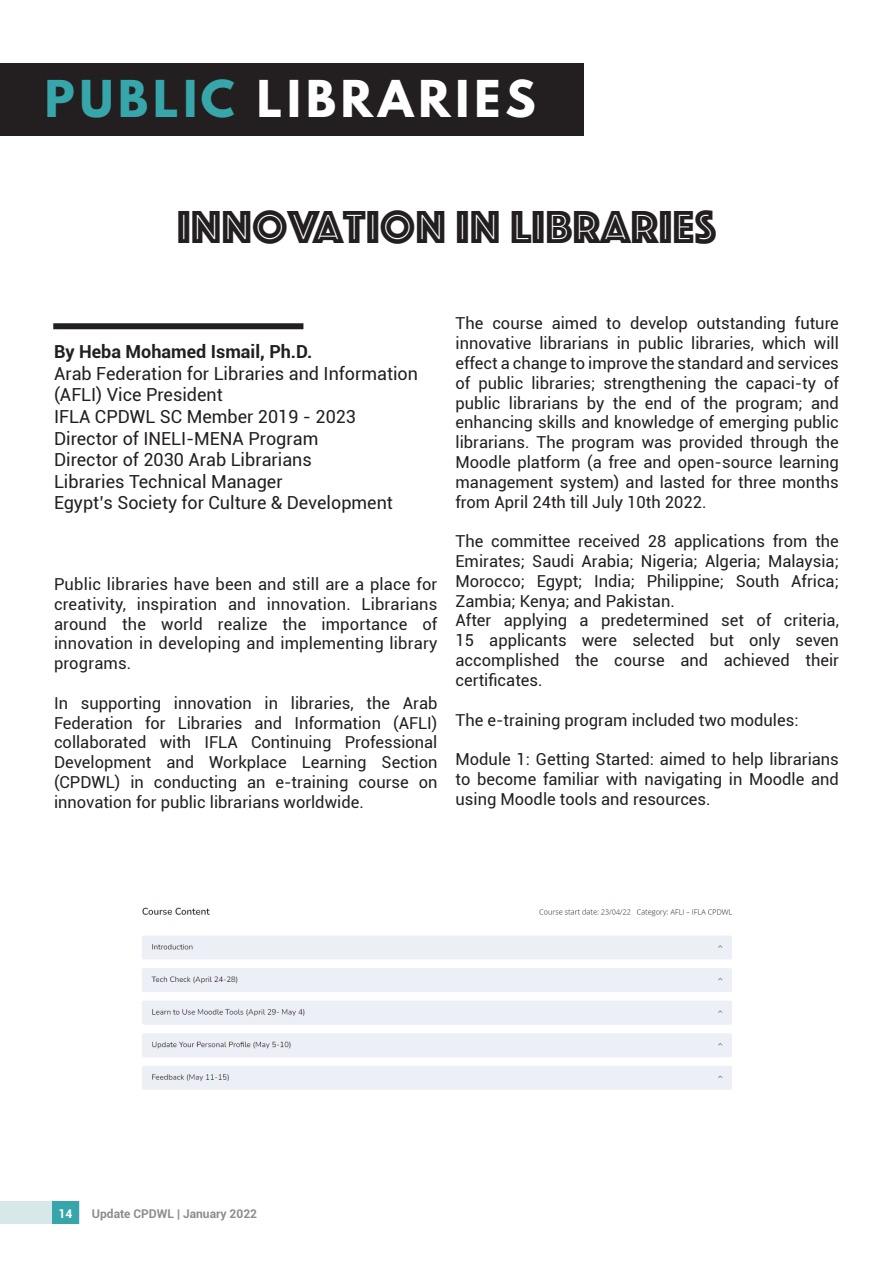
<style>
.page{position:relative;width:893px;height:1263px;background:#fff}
.page>*{position:absolute;margin:0;border:0;box-sizing:border-box;transform-origin:0 0}
.Título{font:48px "Phosphate Inline";color:#231f20}
.Título-2{font:700 45px "League Spartan";letter-spacing:.11em;color:#fff}
.Título-3{font:18px/21.6px "Roboto";color:#231f20}
.Título-4{font:700 18px "Roboto";color:#231f20}
.Text{font:16.5px/19.8px "Roboto";color:#231f20;text-align:justify}
.t1{font:700 12px "Roboto";color:#8b8d90}
.t2{font:700 12px "Roboto";color:#fff}
.s1{color:#37a6ab}
</style>
<div class="page">
<div style="left:0;top:1201px;width:79px;height:23px;background:#d7e8ea"></div>
<div style="left:52px;top:1201px;width:26px;height:23px;background:#37a6ab"></div>
<div style="left:0;top:64px;width:583px;height:72px;background:#231f20"></div>
<div style="left:53px;top:323px;width:250px;height:6px;background:#231f20"></div>
<img style="left:142px;top:907px;width:591px;height:183px">
<p class="Título-2" style="left:45px;top:63px;width:492px"><span class="s1">PUBLIC</span> LIBRARIES</p>
<p class="Título" style="left:177px;top:193px;width:541px">INNOVATION IN LIBRARIES</p>
<p class="Título-4" style="left:54px;top:339px;width:260px">By Heba Mohamed Ismail, Ph.D.</p>
<p class="Título-3" style="left:54px;top:362px;width:366px">Arab Federation for Libraries and Information (AFLI) Vice President</p>
<p class="Título-3" style="left:54px;top:405px;width:304px">IFLA CPDWL SC Member 2019 - 2023</p>
<p class="Título-3" style="left:54px;top:427px;width:266px">Director of INELI-MENA Program</p>
<p class="Título-3" style="left:54px;top:448px;width:259px">Director of 2030 Arab Librarians</p>
<p class="Título-3" style="left:54px;top:470px;width:230px">Libraries Technical Manager</p>
<p class="Título-3" style="left:54px;top:491px;width:340px">Egypt’s Society for Culture &amp; Development</p>
<p class="Text" style="left:54px;top:574px;width:385px">Public libraries have been and still are a place for creativity, inspiration and innovation. Librarians around the world realize the importance of innovation in developing and implementing library programs.</p>
<p class="Text" style="left:54px;top:692px;width:385px">In supporting innovation in libraries, the Arab Federation for Libraries and Information (AFLI) collaborated with IFLA Continuing Professional Development and Workplace Learning Section (CPDWL) in conducting an e-training course on innovation for public librarians worldwide.</p>
<p class="Text" style="left:456px;top:313px;width:385px">The course aimed to develop outstanding future innovative librarians in public libraries, which will effect a change to improve the standard and services of public libraries; strengthening the capaci-ty of public librarians by the end of the program; and enhancing skills and knowledge of emerging public librarians. The program was provided through the Moodle platform (a free and open-source learning management system) and lasted for three months from April 24th till July 10th 2022.</p>
<p class="Text" style="left:456px;top:531px;width:385px">The committee received 28 applications from the Emirates; Saudi Arabia; Nigeria; Algeria; Malaysia; Morocco; Egypt; India; Philippine; South Africa; Zambia; Kenya; and Pakistan.</p>
<p class="Text" style="left:456px;top:610px;width:385px">After applying a predetermined set of criteria, 15 applicants were selected but only seven accomplished the course and achieved their certificates.</p>
<p class="Text" style="left:456px;top:709px;width:344px">The e-training program included two modules:</p>
<p class="Text" style="left:456px;top:749px;width:385px">Module 1: Getting Started: aimed to help librarians to become familiar with navigating in Moodle and using Moodle tools and resources.</p>
<p class="t2" style="left:58px;top:1205px;width:15px">14</p>
<p class="t1" style="left:92px;top:1205px;width:167px">Update CPDWL | January 2022</p>
</div>
